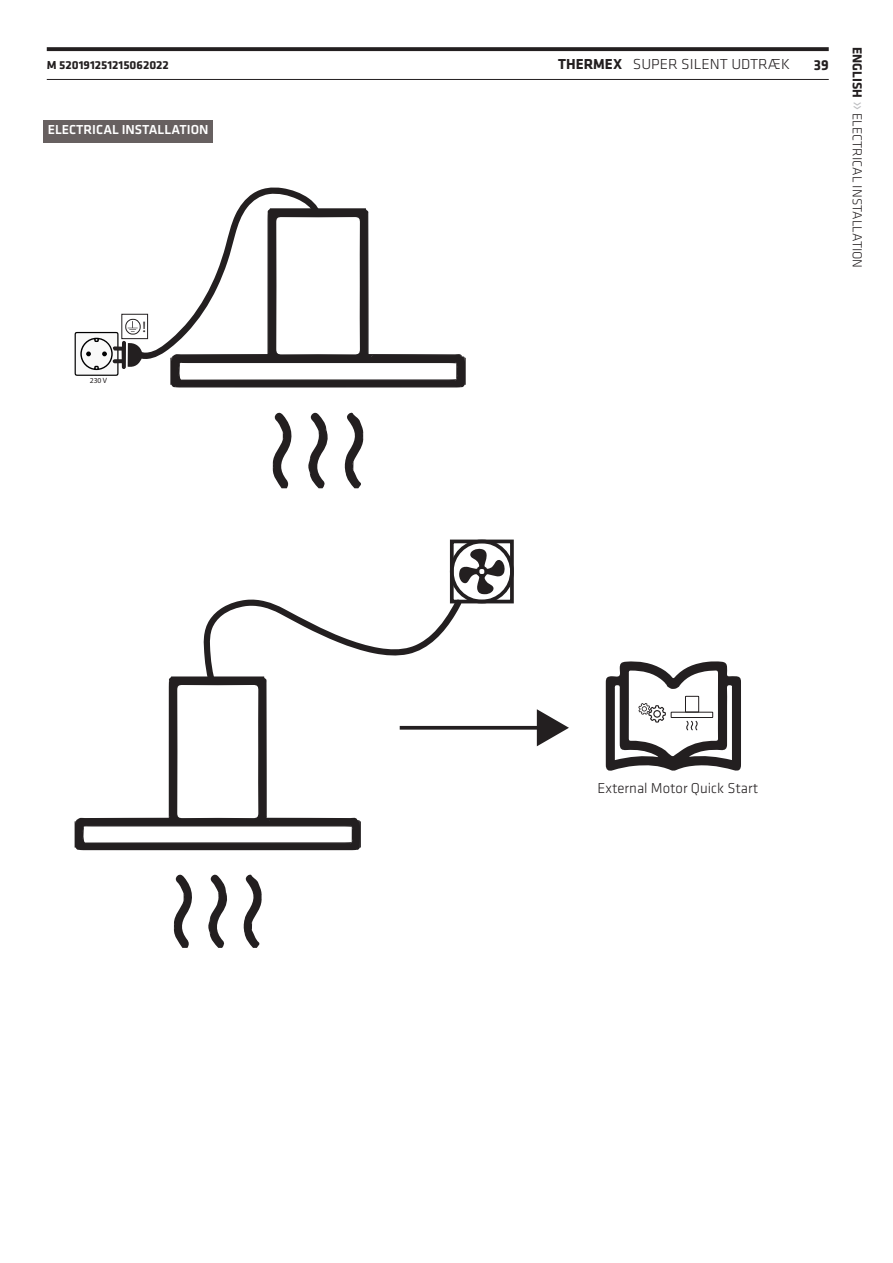
<style>
.page{position:relative;width:893px;height:1263px;background:#fff}
.page>*{position:absolute;margin:0;border:0;box-sizing:border-box;transform-origin:0 0}
.t1{font:15.3px "Myriad Pro";color:#231f20}
.t2{font:300 15px "Klavika";color:#231f20;scale:1.04 1}
.t3{font:700 15px "Klavika";color:#231f20}
.t4{font:300 14.85px "Klavika";color:#231f20}
.t5{font:300 13.65px "Klavika";color:#231f20}
.Overskrift1{font:500 13.5px "Klavika";color:#fff}
.t6{font:700 12px "Klavika";color:#231f20;scale:1.04 1}
.t7{font:7.65px "Myriad Pro";color:#231f20}
.s1{font-weight:700}
.s2{font-weight:700;font-size:13.5px}
.s3{font-size:19.65px;color:#bcbdc0}
</style>
<div class="page">
<svg style="left:47px;top:47px;width:782px;height:4px;background:#2c292a"></svg>
<hr style="left:47px;top:79px;width:782px;height:1px;background:#231f20">
<svg style="left:344px;top:412px;width:19px;height:76px"></svg>
<svg style="left:273px;top:412px;width:19px;height:76px"></svg>
<svg style="left:308px;top:412px;width:20px;height:76px"></svg>
<svg style="left:75px;top:187px;width:391px;height:200px"></svg>
<svg style="left:243px;top:874px;width:18px;height:74px"></svg>
<svg style="left:174px;top:874px;width:18px;height:74px"></svg>
<svg style="left:208px;top:874px;width:19px;height:74px"></svg>
<svg style="left:75px;top:548px;width:430px;height:302px"></svg>
<div style="left:450px;top:540px;width:64px;height:63px;border:4px solid #231f20"></div>
<svg style="left:606px;top:661px;width:135px;height:110px"></svg>
<div style="left:671px;top:712px;width:42px;height:6px;border:1px solid #231f20"></div>
<div style="left:685px;top:696px;width:14px;height:16px;border:1px solid #231f20"></div>
<svg style="left:400px;top:726px;width:137px;height:4px"></svg>
<svg style="left:537px;top:709px;width:32px;height:37px"></svg>
<div style="left:44px;top:120px;width:169px;height:22px;background:#676060"></div>
<p class="t6" style="left:47px;top:59px;width:119px">M 520191251215062022</p>
<p class="t2" style="left:558px;top:56px;width:224px"><span class="s1">THERMEX</span> SUPER SILENT UDTRÆK</p>
<p class="t3" style="left:814px;top:57px;width:16px">39</p>
<p class="Overskrift1" style="left:48px;top:123px;width:162px">ELECTRICAL INSTALLATION</p>
<p class="t7" style="left:90px;top:376px;width:19px">230 V</p>
<p class="t1" style="left:142px;top:318px;width:5px">!</p>
<p class="t5" style="left:865px;top:47px;width:223px;rotate:90deg"><span class="s2">ENGLISH</span> <span class="s3">»</span> ELECTRICAL INSTALLATION</p>
<p class="t4" style="left:597px;top:780px;width:162px">External Motor Quick Start</p>
</div>
